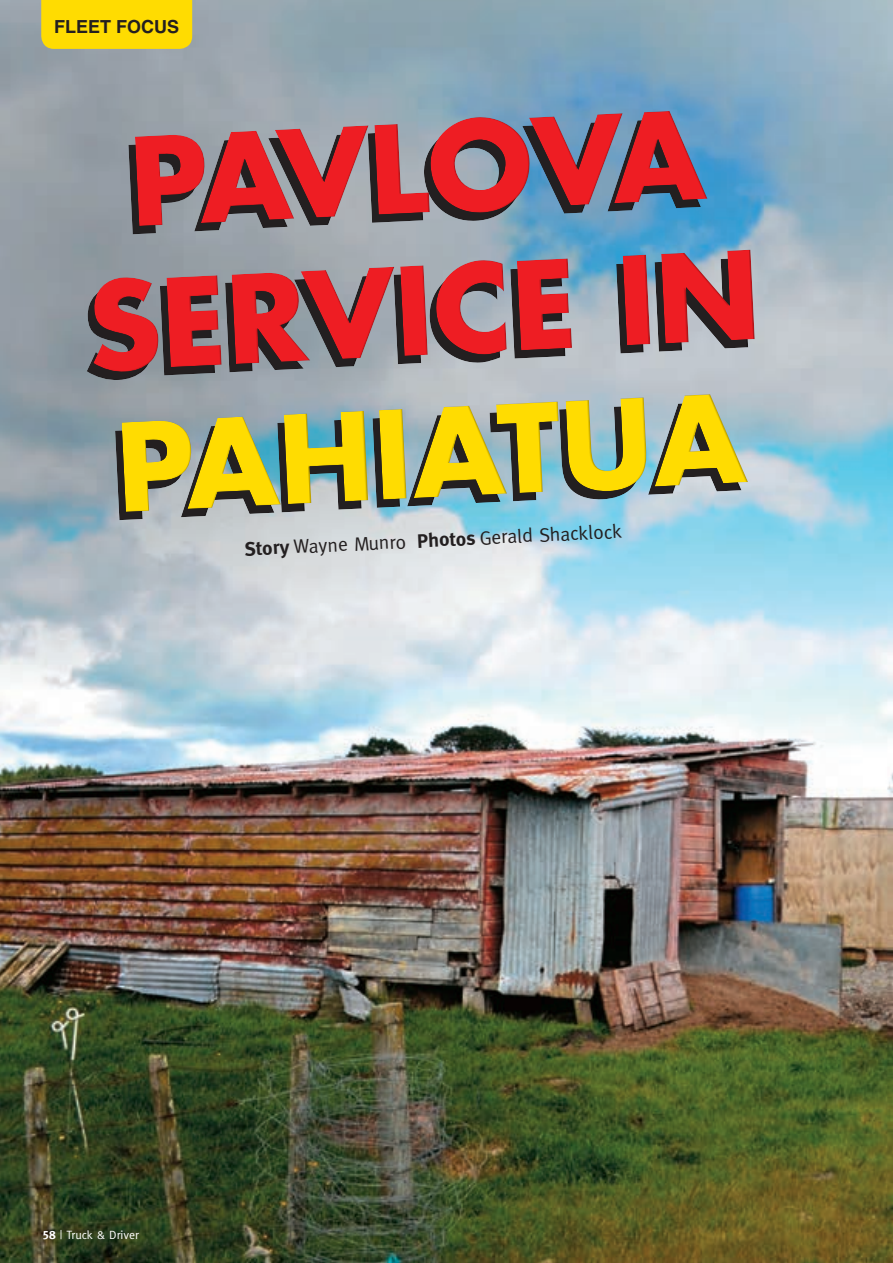
<style>
.page{position:relative;width:893px;height:1263px;background:#fff}
.page>*{position:absolute;margin:0;border:0;box-sizing:border-box;transform-origin:0 0}
.t1{font:700 118.65px/142.5px "Futura";color:#ee1d23;text-align:center}
.t2{font:700 118.65px "Futura";color:#ffdc01}
.Contents__meta{font:19.5px "Meta";color:#231f20}
.xx_Section_title{font:700 18px "Helvetica";color:#231f20}
.t3{font:12px "Meta";color:#fff}
.s1{font-family:"Meta Bold LF"}
</style>
<div class="page">
<img style="left:0;top:0;width:893px;height:1263px">
<div style="left:41px;top:0;width:151px;height:49px;background:#ffdc01"></div>
<svg style="left:0;top:60px;width:893px;height:491px;background:#7e919d"></svg>
<svg style="left:820px;top:1222px;width:6px;height:7px"></svg>
<p class="xx_Section_title" style="left:54px;top:15px;width:127px">FLEET FOCUS</p>
<h1 class="t1" style="left:77px;top:111px;width:674px;rotate:-3deg">PAVLOVA<br>SERVICE IN</h1>
<h1 class="t2" style="left:112px;top:387px;width:632px;rotate:-3deg">PAHIATUA</h1>
<p class="Contents__meta" style="left:244px;top:539px;width:379px;rotate:-3deg"><span class="s1">Story</span> Wayne Munro <span class="s1">Photos</span> Gerald Shacklock</p>
<p class="t3" style="left:43px;top:1228px;width:98px"><span class="s1">58</span> | Truck &amp; Driver</p>
</div>
